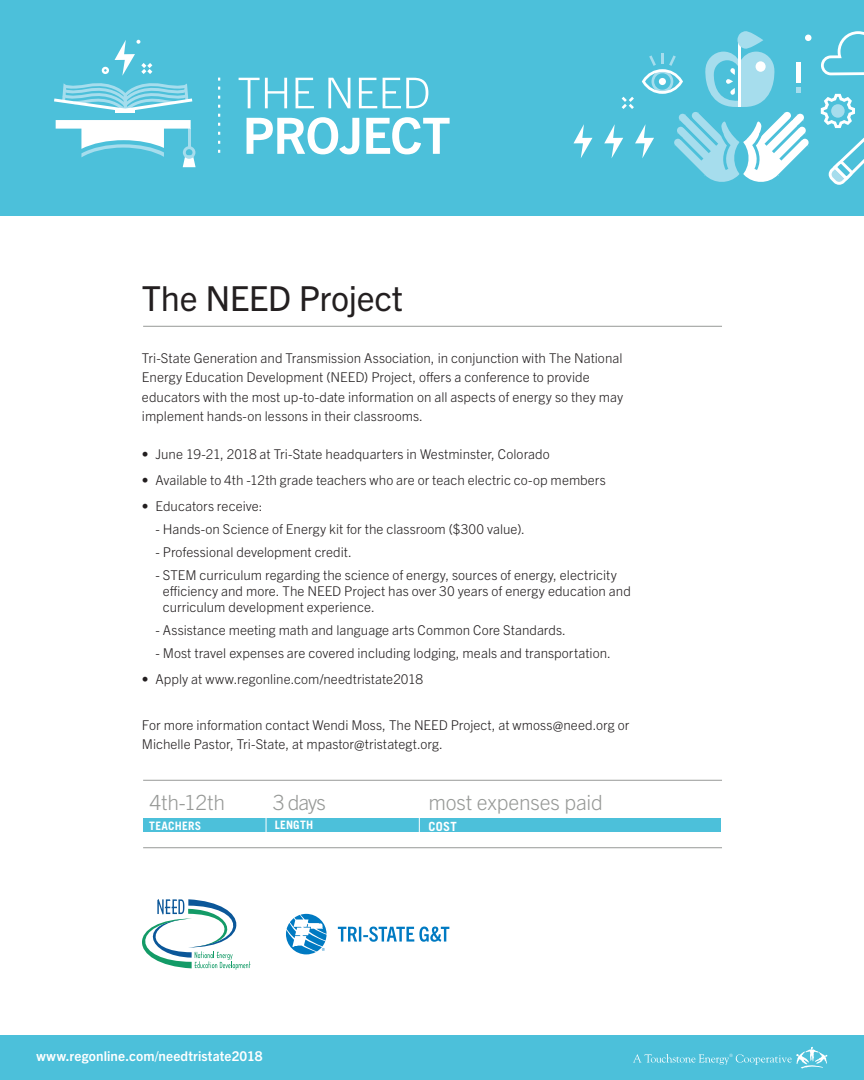
<style>
.page{position:relative;width:864px;height:1080px;background:#fff}
.page>*{position:absolute;margin:0;border:0;box-sizing:border-box;transform-origin:0 0}
.t1{font:34.5px "Trade Gothic Next LT Pro";letter-spacing:-.01em;color:#231f20}
.t2{font:300 21px "Trade Gothic Next LT Pro";letter-spacing:-.015em;color:#979997}
.t3{font:300 13.5px/19.2px "Trade Gothic Next LT Pro";color:#231f20}
.t4{font:700 13.5px "Trade Gothic Next LT Pro";letter-spacing:.01em;color:#fff}
.t5{font:700 12.6px "Trade Gothic";color:#fff}
.t6{font:700 11.55px "Trade Gothic";letter-spacing:.02em;color:#fff}
</style>
<div class="page">
<div style="left:0;top:0;width:864px;height:216px;background:#4cc0da"></div>
<svg style="left:239px;top:78px;width:48px;height:30px"></svg>
<svg style="left:296px;top:78px;width:18px;height:30px"></svg>
<svg style="left:328px;top:78px;width:22px;height:30px"></svg>
<svg style="left:359px;top:78px;width:18px;height:30px"></svg>
<svg style="left:383px;top:78px;width:45px;height:30px"></svg>
<svg style="left:247px;top:117px;width:112px;height:37px"></svg>
<svg style="left:366px;top:117px;width:84px;height:37px"></svg>
<svg style="left:56px;top:120px;width:140px;height:47px"></svg>
<hr style="left:115px;top:110px;width:19px;height:3px;background:#fff">
<svg style="left:54px;top:40px;width:138px;height:72px"></svg>
<svg style="left:218px;top:78px;width:2px;height:75px"></svg>
<svg style="left:821px;top:94px;width:34px;height:34px"></svg>
<div style="left:831px;top:104px;width:14px;height:14px;background:#a6dded;border-radius:50%"></div>
<svg style="left:829px;top:138px;width:35px;height:47px"></svg>
<svg style="left:821px;top:31px;width:43px;height:44px"></svg>
<svg style="left:573px;top:124px;width:20px;height:34px"></svg>
<hr style="left:143px;top:847px;width:579px;height:1px;background:#979997">
<hr style="left:143px;top:780px;width:579px;height:1px;background:#979997">
<hr style="left:143px;top:326px;width:579px;height:1px;background:#979997">
<div style="left:143px;top:818px;width:578px;height:14px;background:#4cc0da"></div>
<svg style="left:266px;top:818px;width:1px;height:14px"></svg>
<svg style="left:419px;top:818px;width:1px;height:14px"></svg>
<svg style="left:142px;top:899px;width:109px;height:71px"></svg>
<svg style="left:604px;top:31px;width:208px;height:151px"></svg>
<div style="left:756px;top:61px;width:10px;height:11px;background:#fff;border-radius:50%"></div>
<div style="left:0;top:1036px;width:864px;height:44px;background:#4cc0da"></div>
<svg style="left:633px;top:1047px;width:194px;height:22px"></svg>
<svg style="left:338px;top:927px;width:111px;height:15px"></svg>
<svg style="left:286px;top:914px;width:41px;height:40px"></svg>
<h1 class="t1" style="left:142px;top:274px;width:263px">The NEED Project</h1>
<p class="t3" style="left:142px;top:348px;width:483px">Tri-State Generation and Transmission Association, in conjunction with The National Energy Education Development (NEED) Project, offers a conference to provide educators with the most up-to-date information on all aspects of energy so they may implement hands-on lessons in their classrooms.</p>
<p class="t3" style="left:142px;top:444px;width:409px">• June 19-21, 2018 at Tri-State headquarters in Westminster, Colorado</p>
<p class="t3" style="left:142px;top:470px;width:465px">• Available to 4th -12th grade teachers who are or teach electric co-op members</p>
<p class="t3" style="left:142px;top:496px;width:122px">• Educators receive:</p>
<p class="t3" style="left:155px;top:519px;width:371px">- Hands-on Science of Energy kit for the classroom ($300 value).</p>
<p class="t3" style="left:155px;top:542px;width:198px">- Professional development credit.</p>
<p class="t3" style="left:163px;top:566px;width:469px;line-height:16.2px;text-indent:-7px">- STEM curriculum regarding the science of energy, sources of energy, electricity efficiency and more. The NEED Project has over 30 years of energy education and curriculum development experience.</p>
<p class="t3" style="left:155px;top:620px;width:412px">- Assistance meeting math and language arts Common Core Standards.</p>
<p class="t3" style="left:155px;top:643px;width:457px">- Most travel expenses are covered including lodging, meals and transportation.</p>
<p class="t3" style="left:142px;top:669px;width:283px">• Apply at www.regonline.com/needtristate2018</p>
<p class="t3" style="left:142px;top:715px;width:489px">For more information contact Wendi Moss, The NEED Project, at wmoss@need.org or<br>Michelle Pastor, Tri-State, at mpastor@tristategt.org.</p>
<h2 class="t2" style="left:150px;top:788px;width:77px">4th-12th</h2>
<h2 class="t2" style="left:273px;top:788px;width:54px">3 days</h2>
<h2 class="t2" style="left:429px;top:788px;width:176px">most expenses paid</h2>
<p class="t6" style="left:149px;top:818px;width:53px">TEACHERS</p>
<p class="t6" style="left:275px;top:818px;width:40px">LENGTH</p>
<p class="t5" style="left:429px;top:819px;width:30px">COST</p>
<p class="t4" style="left:37px;top:1047px;width:227px">www.regonline.com/needtristate2018</p>
</div>
